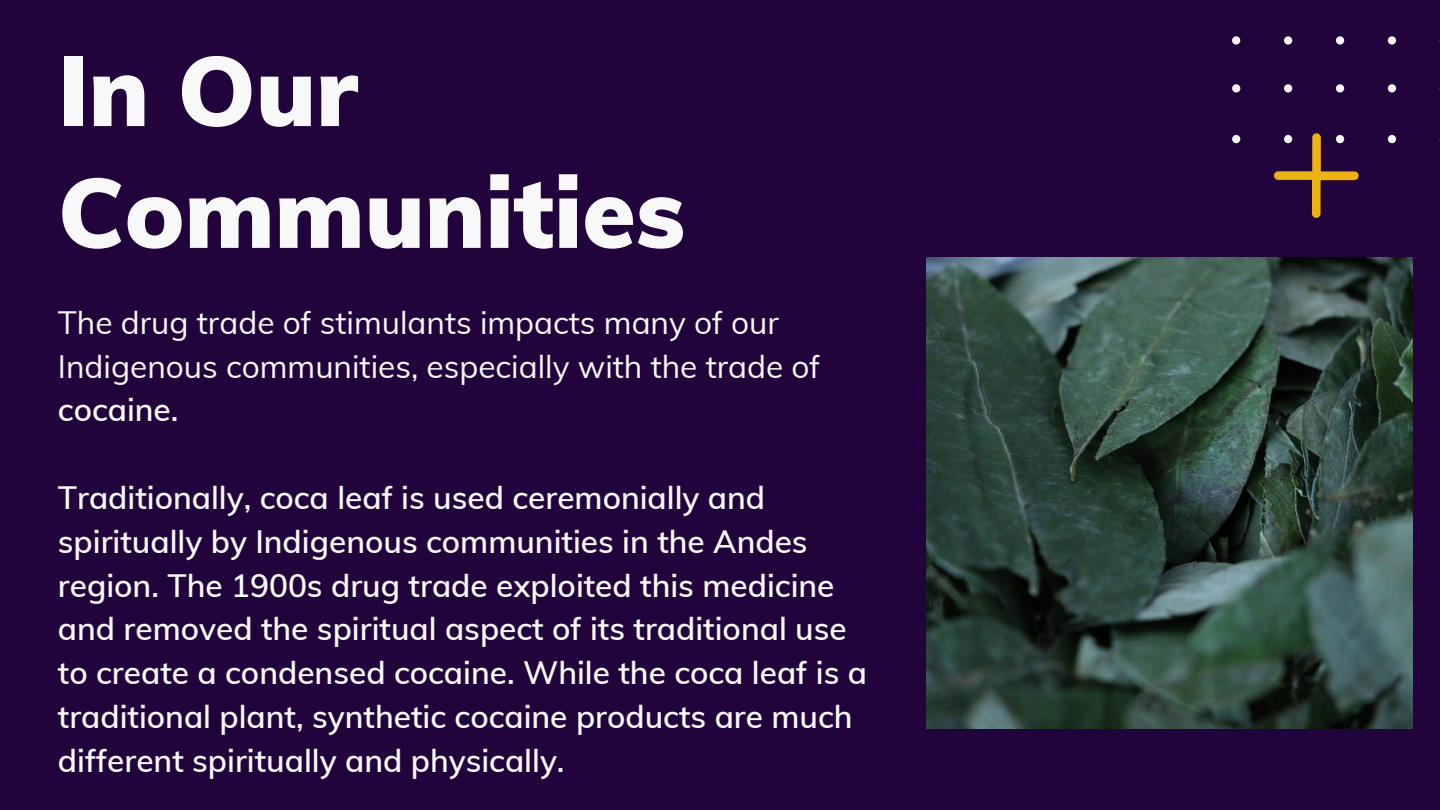
<style>
.page{position:relative;width:1440px;height:810px;background:#21043b}
.page>*{position:absolute;margin:0;border:0;box-sizing:border-box;transform-origin:0 0}
.t1{font:900 97.3px/121.8px "Muli";color:#f8f8f8}
.t2{font:600 31.6px/43.8px "Muli";color:#f8f8f8}
.t3{font:31.6px/43.8px "Muli";color:#f8f8f8}
.s1{font-weight:600}
</style>
<div class="page">
<svg style="left:1232px;top:36px;width:208px;height:182px"></svg>
<img style="left:927px;top:258px;width:486px;height:471px">
<p class="t1" style="left:58px;top:28px;width:629px">In Our<br>Communities</p>
<p class="t3" style="left:58px;top:300px;width:764px">The drug trade of stimulants impacts many of our<br>Indigenous communities, especially with the trade of <span class="s1">cocaine.</span></p>
<p class="t2" style="left:58px;top:475px;width:811px">Traditionally, coca leaf is used ceremonially and spiritually by Indigenous communities in the Andes region. The 1900s drug trade exploited this medicine and removed the spiritual aspect of its traditional use to create a condensed cocaine. While the coca leaf is a traditional plant, synthetic cocaine products are much different spiritually and physically.</p>
</div>
